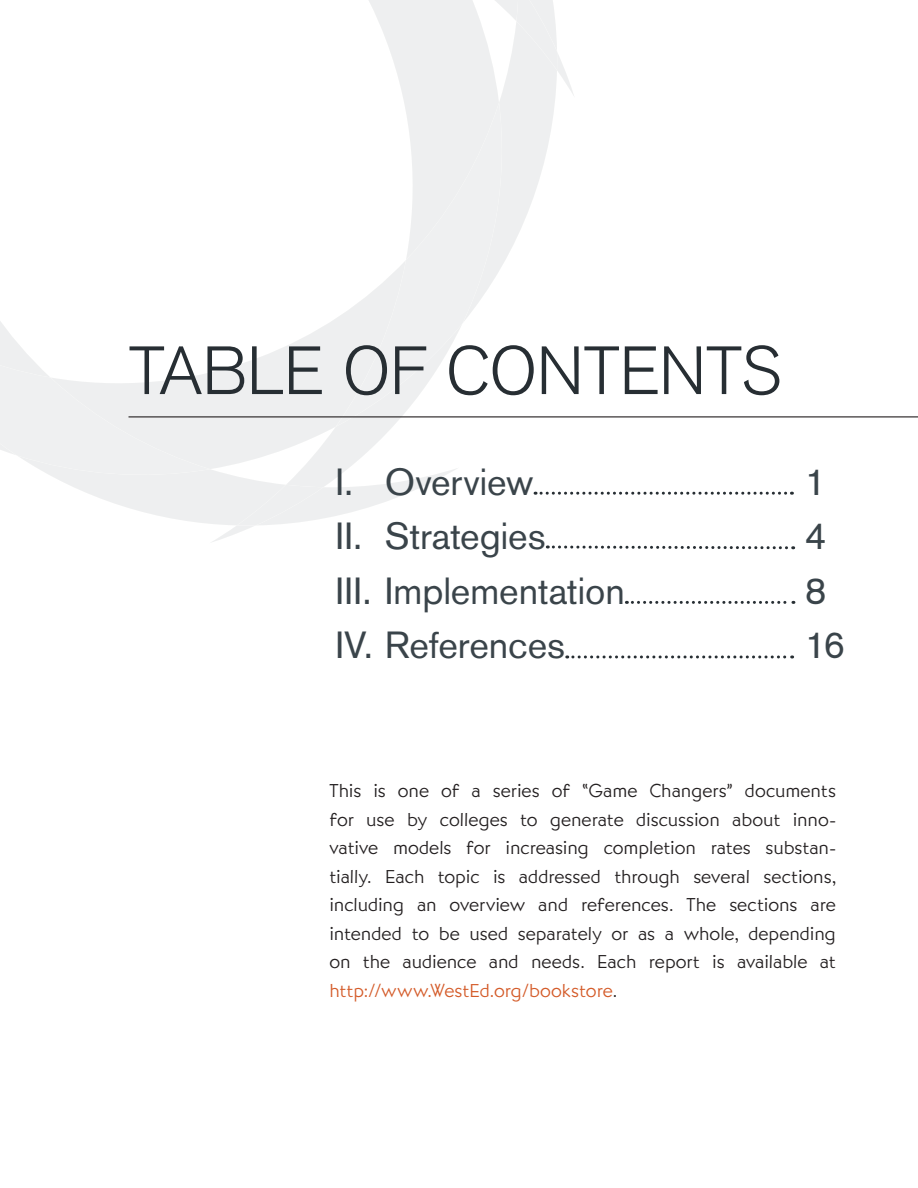
<style>
.page{position:relative;width:918px;height:1188px;background:#fff}
.page>*{position:absolute;margin:0;border:0;box-sizing:border-box;transform-origin:0 0}
.t1{font:300 67.5px "Akzidenz Grotesk BE";letter-spacing:-.01em;color:#272e33}
.t2{font:37.5px "Akzidenz Grotesk BE";letter-spacing:-.005em;color:#3a444a}
.Section_Intro_text{font:19.5px/28.5px "Bernhard Gothic Lgt";letter-spacing:-.005em;color:#231f20;text-align:justify}
.s1{color:#d45b29}
</style>
<div class="page">
<hr style="left:129px;top:416px;width:789px;height:1px;background:#231f20">
<svg style="left:0;top:0;width:794px;height:550px"></svg>
<svg style="left:626px;top:601px;width:168px;height:3px"></svg>
<svg style="left:567px;top:655px;width:226px;height:3px"></svg>
<p class="t1" style="left:129px;top:333px;width:654px">TABLE OF CONTENTS</p>
<p class="t2" style="left:335px;top:459px;width:200px">I. Overview</p>
<p class="t2" style="left:805px;top:459px;width:23px">1</p>
<p class="t2" style="left:335px;top:514px;width:212px">II. Strategies</p>
<p class="t2" style="left:805px;top:514px;width:23px">4</p>
<p class="t2" style="left:335px;top:568px;width:291px">III. Implementation</p>
<p class="t2" style="left:805px;top:568px;width:23px">8</p>
<p class="t2" style="left:335px;top:623px;width:231px">IV. References</p>
<p class="t2" style="left:805px;top:623px;width:42px">16</p>
<p class="Section_Intro_text" style="left:329px;top:778px;width:508px">This is one of a series of “Game Changers” documents for use by colleges to generate discussion about inno&shy;vative models for increasing completion rates substan&shy;tially. Each topic is addressed through several sections, including an overview and references. The sections are intended to be used separately or as a whole, depending on the audience and needs. Each report is available at <span class="s1">http://www.WestEd.org/bookstore</span>.</p>
</div>
